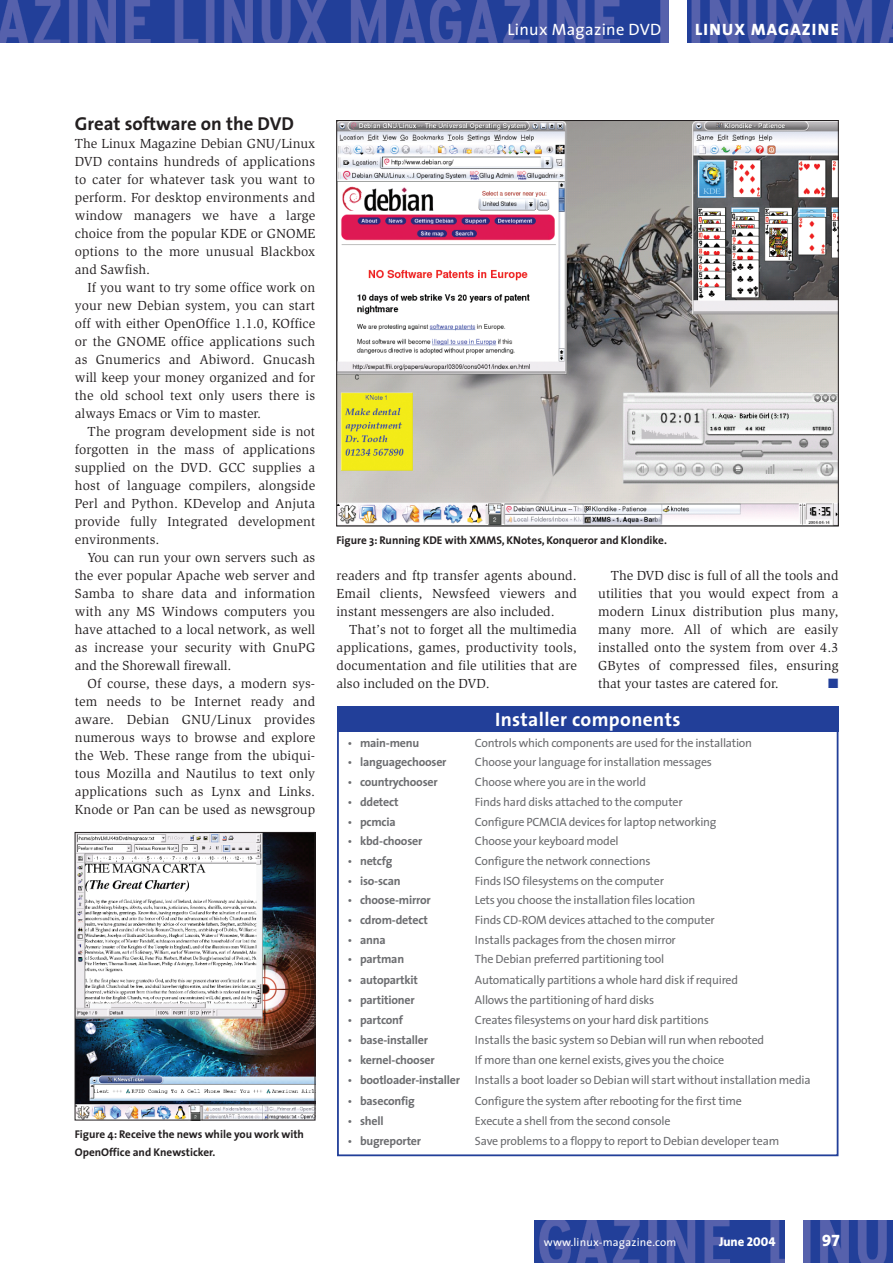
<style>
.page{position:relative;width:893px;height:1263px;background:#fff}
.page>*{position:absolute;margin:0;border:0;box-sizing:border-box;transform-origin:0 0}
.t1{font:700 19.5px "The Sans";letter-spacing:.02em;color:#fff}
.t2{font:700 18.75px "The Sans";color:#231f20}
.t3{font:16.5px "The Sans";letter-spacing:.02em;color:#fff}
.t4{font:16.5px "The Sans Extra Bold Caps";letter-spacing:.07em;color:#fff}
.t5{font:16.5px "The Sans Extra Bold Expert";color:#fff}
.t6{font:13.5px/18px "Slimbach";color:#231f20;text-align:justify}
.t7{font:13.5px "Zapf Dingbats";color:#223f99}
.t8{font:800 12.75px "The Sans";color:#fff}
.t9{font:12px "The Sans";letter-spacing:-.02em;color:#6c6d70}
.t10{font:700 12px "The Sans";letter-spacing:-.02em;color:#6c6d70}
.t11{font:700 11.25px/18px "The Sans";color:#231f20}
.t12{font:11.25px "The Sans";letter-spacing:.02em;color:#fff}
.s1{font-weight:400}
.s2{font-weight:700}
.s3{font-family:"The Sans Extra Bold Caps";font-weight:400}
</style>
<div class="page">
<img style="left:534px;top:1220px;width:358px;height:43px">
<div style="left:785px;top:1220px;width:17px;height:43px;background:#fff"></div>
<svg style="left:0;top:0;width:892px;height:43px;fill:#26419a"></svg>
<div style="left:669px;top:0;width:17px;height:43px;background:#fff"></div>
<img style="left:338px;top:122px;width:498px;height:402px">
<div style="left:337px;top:706px;width:501px;height:26px;background:#223f99"></div>
<img style="left:77px;top:834px;width:236px;height:284px">
<div style="left:75px;top:832px;width:240px;height:288px;border:1px solid #231f20"></div>
<p class="t3" style="left:507px;top:23px;width:155px">Linux Magazine DVD</p>
<p class="t4" style="left:695px;top:20px;width:145px">LINUX MAGAZINE</p>
<h2 class="t2" style="left:75px;top:116px;width:221px">Great software on the DVD</h2>
<p class="t6" style="left:75px;top:136px;width:242px">The Linux Magazine Debian GNU/Linux DVD contains hundreds of applications to cater for whatever task you want to perform. For desktop environments and window managers we have a large choice from the popular KDE or GNOME options to the more unusual Blackbox and Sawfish.</p>
<p class="t6" style="left:75px;top:280px;width:242px;text-indent:13px">If you want to try some office work on your new Debian system, you can start off with either OpenOffice 1.1.0, KOffice or the GNOME office applications such as Gnumerics and Abiword. Gnucash will keep your money organized and for the old school text only users there is always Emacs or Vim to master.</p>
<p class="t6" style="left:75px;top:424px;width:242px;text-indent:13px">The program development side is not forgotten in the mass of applications supplied on the DVD. GCC supplies a host of language compilers, alongside Perl and Python. KDevelop and Anjuta provide fully Integrated development environments.</p>
<p class="t6" style="left:75px;top:550px;width:242px;text-indent:13px">You can run your own servers such as the ever popular Apache web server and Samba to share data and information with any MS Windows computers you have attached to a local network, as well as increase your security with GnuPG and the Shorewall firewall.</p>
<p class="t6" style="left:75px;top:676px;width:242px;text-indent:13px">Of course, these days, a modern sys&shy;tem needs to be Internet ready and aware. Debian GNU/Linux provides numerous ways to browse and explore the Web. These range from the ubiqui&shy;tous Mozilla and Nautilus to text only applications such as Lynx and Links.<br>Knode or Pan can be used as newsgroup</p>
<p class="t11" style="left:75px;top:1127px;width:231px">Figure 4: Receive the news while you work with<br>OpenOffice and Knewsticker.</p>
<p class="t11" style="left:336px;top:533px;width:332px">Figure 3: Running KDE with XMMS, KNotes, Konqueror and Klondike.</p>
<p class="t6" style="left:336px;top:568px;width:242px">readers and ftp transfer agents abound.<br>Email clients, Newsfeed viewers and instant messengers are also included.</p>
<p class="t6" style="left:336px;top:622px;width:242px;text-indent:13px">That’s not to forget all the multimedia applications, games, productivity tools, documentation and file utilities that are also included on the DVD.</p>
<p class="t6" style="left:598px;top:568px;width:242px;text-indent:13px">The DVD disc is full of all the tools and utilities that you would expect from a modern Linux distribution plus many, many more. All of which are easily installed onto the system from over 4.3<br>GBytes of compressed files, ensuring that your tastes are catered for.</p>
<p class="t7" style="left:828px;top:676px;width:12px">■</p>
<h1 class="t1" style="left:495px;top:712px;width:187px">Installer components</h1>
<p class="t10" style="left:347px;top:738px;width:73px"><span class="s1">•</span> main-menu</p>
<p class="t9" style="left:475px;top:738px;width:279px">Controls which components are used for the installation</p>
<p class="t10" style="left:347px;top:757px;width:101px"><span class="s1">•</span> languagechooser</p>
<p class="t9" style="left:475px;top:757px;width:238px">Choose your language for installation messages</p>
<p class="t10" style="left:347px;top:777px;width:92px"><span class="s1">•</span> countrychooser</p>
<p class="t9" style="left:475px;top:777px;width:173px">Choose where you are in the world</p>
<p class="t10" style="left:347px;top:797px;width:53px"><span class="s1">•</span> ddetect</p>
<p class="t9" style="left:475px;top:797px;width:209px">Finds hard disks attached to the computer</p>
<p class="t10" style="left:347px;top:817px;width:50px"><span class="s1">•</span> pcmcia</p>
<p class="t9" style="left:475px;top:817px;width:243px">Configure PCMCIA devices for laptop networking</p>
<p class="t10" style="left:347px;top:836px;width:76px"><span class="s1">•</span> kbd-chooser</p>
<p class="t9" style="left:475px;top:836px;width:145px">Choose your keyboard model</p>
<p class="t10" style="left:347px;top:856px;width:47px"><span class="s1">•</span> netcfg</p>
<p class="t9" style="left:475px;top:856px;width:177px">Configure the network connections</p>
<p class="t10" style="left:347px;top:876px;width:55px"><span class="s1">•</span> iso-scan</p>
<p class="t9" style="left:475px;top:876px;width:190px">Finds ISO filesystems on the computer</p>
<p class="t10" style="left:347px;top:895px;width:85px"><span class="s1">•</span> choose-mirror</p>
<p class="t9" style="left:475px;top:895px;width:222px">Lets you choose the installation files location</p>
<p class="t10" style="left:347px;top:915px;width:82px"><span class="s1">•</span> cdrom-detect</p>
<p class="t9" style="left:475px;top:915px;width:241px">Finds CD-ROM devices attached to the computer</p>
<p class="t10" style="left:347px;top:935px;width:40px"><span class="s1">•</span> anna</p>
<p class="t9" style="left:475px;top:935px;width:202px">Installs packages from the chosen mirror</p>
<p class="t10" style="left:347px;top:955px;width:58px"><span class="s1">•</span> partman</p>
<p class="t9" style="left:475px;top:955px;width:191px">The Debian preferred partitioning tool</p>
<p class="t10" style="left:347px;top:975px;width:72px"><span class="s1">•</span> autopartkit</p>
<p class="t9" style="left:475px;top:975px;width:265px">Automatically partitions a whole hard disk if required</p>
<p class="t10" style="left:347px;top:995px;width:69px"><span class="s1">•</span> partitioner</p>
<p class="t9" style="left:475px;top:995px;width:181px">Allows the partitioning of hard disks</p>
<p class="t10" style="left:347px;top:1015px;width:57px"><span class="s1">•</span> partconf</p>
<p class="t9" style="left:475px;top:1015px;width:235px">Creates filesystems on your hard disk partitions</p>
<p class="t10" style="left:347px;top:1035px;width:82px"><span class="s1">•</span> base-installer</p>
<p class="t9" style="left:475px;top:1035px;width:291px">Installs the basic system so Debian will run when rebooted</p>
<p class="t10" style="left:347px;top:1055px;width:89px"><span class="s1">•</span> kernel-chooser</p>
<p class="t9" style="left:475px;top:1055px;width:250px">If more than one kernel exists, gives you the choice</p>
<p class="t9" style="left:347px;top:1076px;width:465px">• <span class="s2">bootloader-installer</span> Installs a boot loader so Debian will start without installation media</p>
<p class="t10" style="left:347px;top:1096px;width:69px"><span class="s1">•</span> baseconfig</p>
<p class="t9" style="left:475px;top:1096px;width:268px">Configure the system after rebooting for the first time</p>
<p class="t10" style="left:347px;top:1116px;width:38px"><span class="s1">•</span> shell</p>
<p class="t9" style="left:475px;top:1116px;width:197px">Execute a shell from the second console</p>
<p class="t10" style="left:347px;top:1136px;width:75px"><span class="s1">•</span> bugreporter</p>
<p class="t9" style="left:475px;top:1136px;width:306px">Save problems to a floppy to report to Debian developer team</p>
<p class="t12" style="left:543px;top:1238px;width:134px">www.linux-magazine.com</p>
<p class="t8" style="left:719px;top:1237px;width:58px">June <span class="s3">2004</span></p>
<p class="t5" style="left:822px;top:1231px;width:20px">97</p>
</div>
